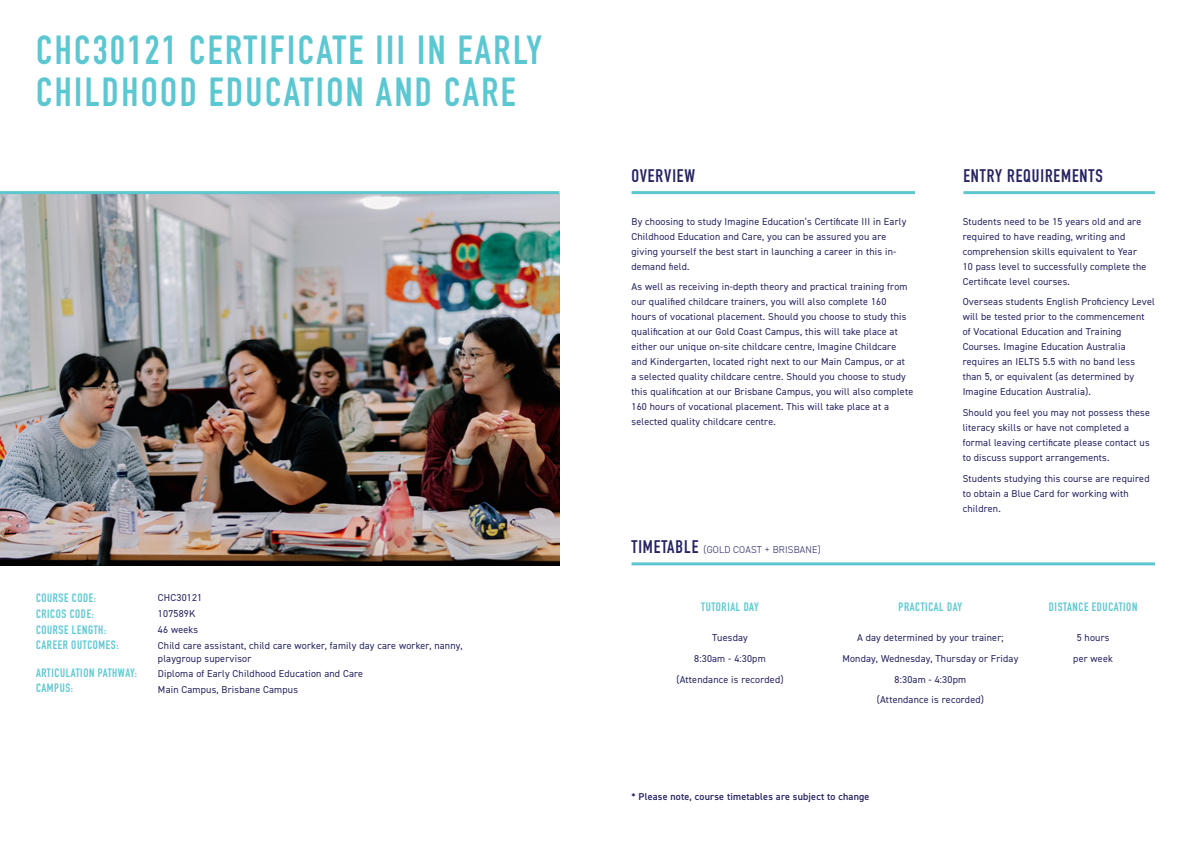
<style>
.page{position:relative;width:1191px;height:842px;background:#fff}
.page>*{position:absolute;margin:0;border:0;box-sizing:border-box;transform-origin:0 0}
.t1{font:700 40px/42px "DIN Condensed";letter-spacing:.06em;color:#5dc7d1}
.t2{font:700 18px "DIN Condensed";letter-spacing:.05em;color:#262460}
.t3{font:700 12px/15.8px "DIN Condensed";letter-spacing:.05em;color:#5dc7d1}
.t4{font:10px/15px "DIN2014";letter-spacing:.02em;color:#262460}
.t5{font:600 10px "DIN2014";letter-spacing:.02em;color:#262460}
.t6{font:300 10px "DIN2014";letter-spacing:.02em;color:#262460}
.s1{font-family:"DIN Condensed";font-weight:700;font-size:18px}
</style>
<div class="page">
<img style="left:0;top:194px;width:559px;height:372px">
<hr style="left:0;top:191px;width:559px;height:3px;background:#5dc7d1">
<hr style="left:631px;top:191px;width:284px;height:3px;background:#5dc7d1">
<hr style="left:631px;top:562px;width:524px;height:3px;background:#5dc7d1">
<hr style="left:963px;top:191px;width:192px;height:3px;background:#5dc7d1">
<h1 class="t1" style="left:36px;top:29px;width:507px">CHC30121 CERTIFICATE III IN EARLY<br>CHILDHOOD EDUCATION AND CARE</h1>
<p class="t3" style="left:36px;top:590px;width:84px">COURSE CODE:<br>CRICOS CODE:<br>COURSE LENGTH:<br>CAREER OUTCOMES:</p>
<p class="t3" style="left:36px;top:664px;width:103px">ARTICULATION PATHWAY:<br>CAMPUS:</p>
<p class="t4" style="left:158px;top:590px;width:306px;line-height:15.8px">CHC30121<br>107589K<br>46 weeks<br>Child care assistant, child care worker, family day care worker, nanny,</p>
<p class="t4" style="left:158px;top:650px;width:207px;line-height:15.8px">playgroup supervisor<br>Diploma of Early Childhood Education and Care<br>Main Campus, Brisbane Campus</p>
<h2 class="t2" style="left:631px;top:163px;width:65px">OVERVIEW</h2>
<p class="t4" style="left:631px;top:213px;width:276px">By choosing to study Imagine Education’s Certificate III in Early Childhood Education and Care, you can be assured you are giving yourself the best start in launching a career in this in&shy;demand field.</p>
<p class="t4" style="left:631px;top:279px;width:283px">As well as receiving in-depth theory and practical training from our qualified childcare trainers, you will also complete 160 hours of vocational placement. Should you choose to study this qualification at our Gold Coast Campus, this will take place at either our unique on-site childcare centre, Imagine Childcare and Kindergarten, located right next to our Main Campus, or at<br>a selected quality childcare centre. Should you choose to study this qualification at our Brisbane Campus, you will also complete 160 hours of vocational placement. This will take place at a selected quality childcare centre.</p>
<p class="t6" style="left:631px;top:544px;width:191px"><span class="s1">TIMETABLE</span> (GOLD COAST + BRISBANE)</p>
<h2 class="t2" style="left:963px;top:163px;width:141px">ENTRY REQUIREMENTS</h2>
<p class="t4" style="left:962px;top:213px;width:185px">Students need to be 15 years old and are required to have reading, writing and comprehension skills equivalent to Year 10 pass level to successfully complete the Certificate level courses.</p>
<p class="t4" style="left:962px;top:294px;width:194px">Overseas students English Proficiency Level will be tested prior to the commencement of Vocational Education and Training Courses. Imagine Education Australia requires an IELTS 5.5 with no band less than 5, or equivalent (as determined by Imagine Education Australia).</p>
<p class="t4" style="left:962px;top:405px;width:189px">Should you feel you may not possess these literacy skills or have not completed a formal leaving certificate please contact us to discuss support arrangements.</p>
<p class="t4" style="left:962px;top:470px;width:188px">Students studying this course are required to obtain a Blue Card for working with children.</p>
<p class="t3" style="left:701px;top:599px;width:59px">TUTORIAL DAY</p>
<p class="t3" style="left:898px;top:599px;width:65px">PRACTICAL DAY</p>
<p class="t3" style="left:1049px;top:599px;width:90px">DISTANCE EDUCATION</p>
<p class="t4" style="left:676px;top:627px;width:109px;line-height:20.7px;text-align:center">Tuesday<br>8:30am - 4:30pm (Attendance is recorded)</p>
<p class="t4" style="left:842px;top:627px;width:177px;line-height:20.7px;text-align:center">A day determined by your trainer;<br>Monday, Wednesday, Thursday or Friday<br>8:30am - 4:30pm<br>(Attendance is recorded)</p>
<p class="t4" style="left:1073px;top:627px;width:41px;line-height:20.7px;text-align:center">5 hours per week</p>
<p class="t5" style="left:631px;top:790px;width:239px">* Please note, course timetables are subject to change</p>
</div>
